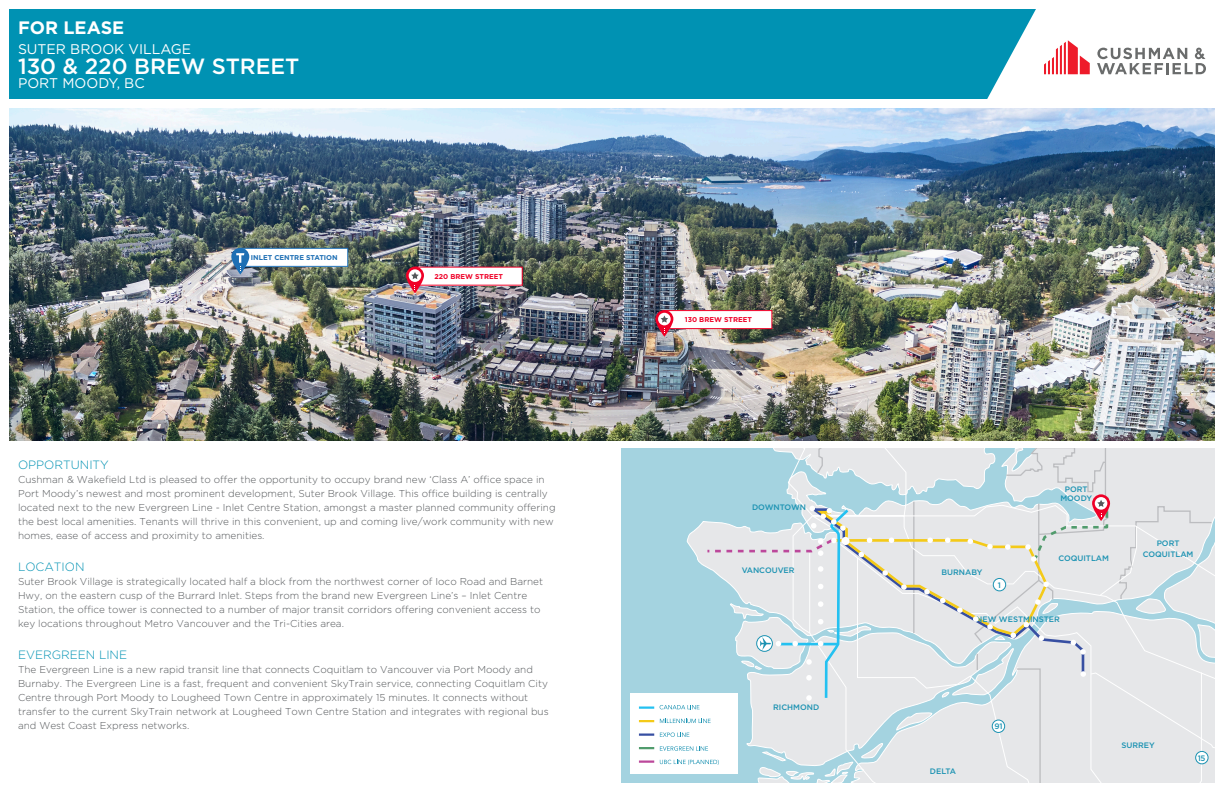
<style>
.page{position:relative;width:1224px;height:792px;background:#fff}
.page>*{position:absolute;margin:0;border:0;box-sizing:border-box;transform-origin:0 0}
.Property_Name___Address{font:500 22px "Gotham";color:#fff}
.Property_Name___Address-2{font:700 18px "Gotham";color:#fff}
.Property_Name___Address-3{font:14px "Gotham";color:#fff}
.t1{font:300 12px "Gotham";color:#0092b3}
.t2{font:300 10px/14px "Gotham";color:#54575a}
.t3{font:500 7.9px/11.2px "Gotham";color:#1b92b2;text-align:center}
.t4{font:700 7px "Gotham";color:#ef0027}
.t5{font:700 7px "Gotham";color:#1e6fb4}
</style>
<div class="page">
<img style="left:9px;top:108px;width:1206px;height:333px">
<div style="left:9px;top:9px;width:603px;height:90px;background:#0092b3"></div>
<svg style="left:1044px;top:40px;width:46px;height:34px"></svg>
<svg style="left:1097px;top:48px;width:109px;height:26px"></svg>
<div style="left:612px;top:9px;width:424px;height:90px;background:#0092b3"></div>
<div style="left:621px;top:449px;width:39px;height:334px;background:#a4d3e0"></div>
<div style="left:630px;top:693px;width:108px;height:81px;background:#fff"></div>
<svg style="left:639px;top:707px;width:15px;height:2px"></svg>
<svg style="left:639px;top:720px;width:15px;height:2px"></svg>
<svg style="left:639px;top:734px;width:15px;height:2px"></svg>
<svg style="left:639px;top:747px;width:15px;height:2px"></svg>
<svg style="left:639px;top:761px;width:15px;height:2px"></svg>
<svg style="left:660px;top:449px;width:555px;height:334px;background:#d8e3e6"></svg>
<div style="left:241px;top:248px;width:107px;height:18px;background:#fff"></div>
<div style="left:240px;top:248px;width:108px;height:19px;border:1px solid #1e6fb4"></div>
<div style="left:415px;top:267px;width:107px;height:18px;background:#fff"></div>
<svg style="left:231px;top:248px;width:18px;height:27px"></svg>
<svg style="left:236px;top:253px;width:8px;height:18px"></svg>
<svg style="left:406px;top:267px;width:18px;height:26px"></svg>
<svg style="left:409px;top:269px;width:12px;height:13px"></svg>
<svg style="left:411px;top:272px;width:8px;height:7px"></svg>
<div style="left:665px;top:311px;width:107px;height:18px;background:#fff"></div>
<div style="left:664px;top:310px;width:108px;height:19px;border:1px solid #ef0027"></div>
<svg style="left:655px;top:310px;width:18px;height:27px"></svg>
<svg style="left:658px;top:313px;width:13px;height:12px"></svg>
<svg style="left:661px;top:315px;width:7px;height:8px"></svg>
<p class="Property_Name___Address-2" style="left:18px;top:16px;width:108px">FOR LEASE</p>
<p class="Property_Name___Address-3" style="left:18px;top:40px;width:175px">SUTER BROOK VILLAGE</p>
<p class="Property_Name___Address" style="left:18px;top:52px;width:283px">130 &amp; 220 BREW STREET</p>
<p class="Property_Name___Address-3" style="left:18px;top:74px;width:128px">PORT MOODY, BC</p>
<p class="t5" style="left:251px;top:253px;width:88px">INLET CENTRE STATION</p>
<p class="t4" style="left:434px;top:272px;width:70px">220 BREW STREET</p>
<p class="t1" style="left:18px;top:457px;width:92px">OPPORTUNITY</p>
<p class="t2" style="left:18px;top:472px;width:539px">Cushman &amp; Wakefield Ltd is pleased to offer the opportunity to occupy brand new ‘Class A’ office space in Port Moody’s newest and most prominent development, Suter Brook Village. This office building is centrally located next to the new Evergreen Line - Inlet Centre Station, amongst a master planned community offering the best local amenities. Tenants will thrive in this convenient, up and coming live/work community with new homes, ease of access and proximity to amenities.</p>
<p class="t1" style="left:18px;top:559px;width:68px">LOCATION</p>
<p class="t2" style="left:18px;top:574px;width:527px">Suter Brook Village is strategically located half a block from the northwest corner of Ioco Road and Barnet Hwy, on the eastern cusp of the Burrard Inlet. Steps from the brand new Evergreen Line’s – Inlet Centre Station, the office tower is connected to a number of major transit corridors offering convenient access to key locations throughout Metro Vancouver and the Tri-Cities area.</p>
<p class="t1" style="left:18px;top:647px;width:111px">EVERGREEN LINE</p>
<p class="t2" style="left:18px;top:662px;width:532px">The Evergreen Line is a new rapid transit line that connects Coquitlam to Vancouver via Port Moody and Burnaby. The Evergreen Line is a fast, frequent and convenient SkyTrain service, connecting Coquitlam City Centre through Port Moody to Lougheed Town Centre in approximately 15 minutes. It connects without transfer to the current SkyTrain network at Lougheed Town Centre Station and integrates with regional bus and West Coast Express networks.</p>
<p class="t4" style="left:685px;top:315px;width:69px">130 BREW STREET</p>
<p class="t3" style="left:752px;top:502px;width:55px">DOWNTOWN</p>
<p class="t3" style="left:742px;top:565px;width:54px">VANCOUVER</p>
<p class="t3" style="left:941px;top:567px;width:43px">BURNABY</p>
<p class="t3" style="left:998px;top:579px;width:5px">1</p>
<p class="t3" style="left:1060px;top:484px;width:33px;line-height:9.7px">PORT<br>MOODY</p>
<p class="t3" style="left:1058px;top:552px;width:52px">COQUITLAM</p>
<p class="t3" style="left:976px;top:613px;width:85px">NEW WESTMINSTER</p>
<p class="t3" style="left:1143px;top:537px;width:52px">PORT<br>COQUITLAM</p>
<p class="t3" style="left:773px;top:701px;width:48px">RICHMOND</p>
<p class="t3" style="left:930px;top:766px;width:28px">DELTA</p>
<p class="t3" style="left:995px;top:721px;width:9px">91</p>
<p class="t3" style="left:1121px;top:739px;width:35px">SURREY</p>
<p class="t3" style="left:1198px;top:752px;width:9px">15</p>
</div>
